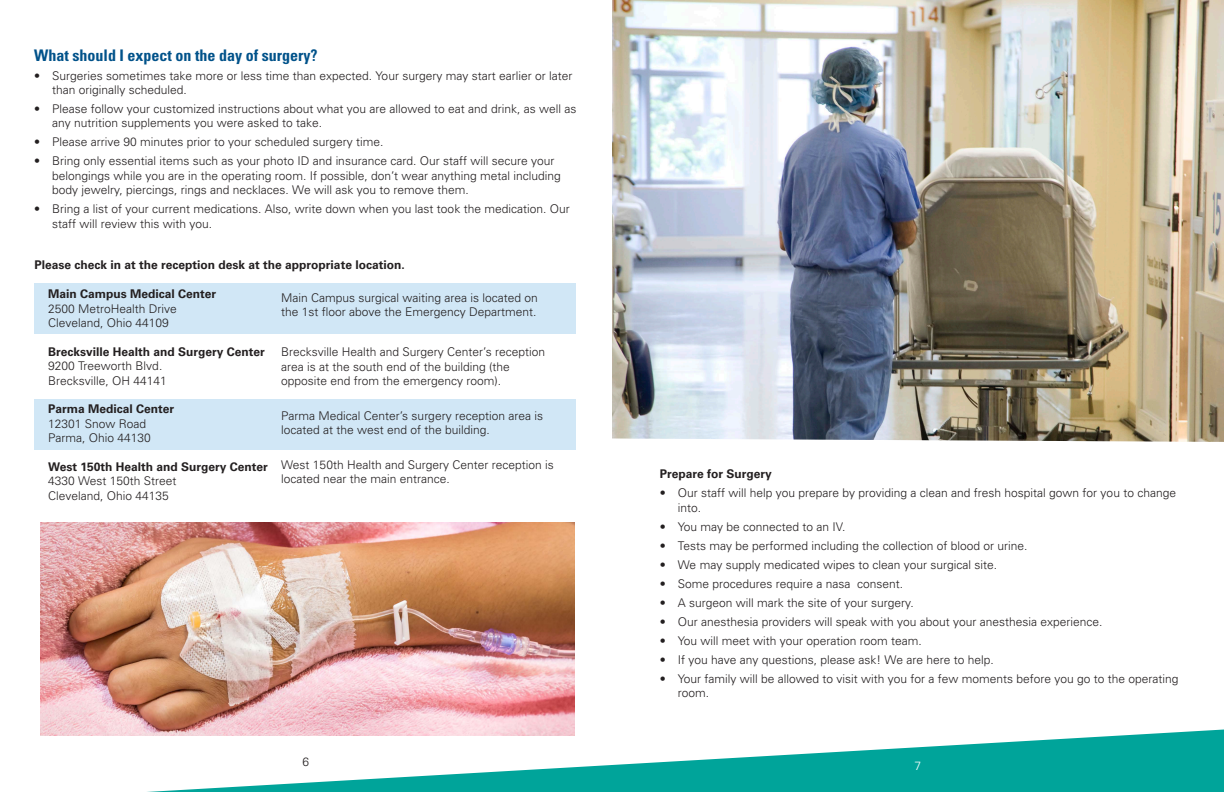
<style>
.page{position:relative;width:1224px;height:792px;background:#fff}
.page>*{position:absolute;margin:0;border:0;box-sizing:border-box;transform-origin:0 0}
.t1{font:700 condensed 16px "Univers";color:#01528a}
.t2{font:300 12px/14.4px "Univers";color:#231f20}
.t3{font:700 12px "Univers";color:#231f20}
.t4{font:300 12px "Univers";color:#fff}
</style>
<div class="page">
<svg style="left:40px;top:729px;width:1184px;height:63px"></svg>
<div style="left:35px;top:399px;width:541px;height:50px;background:#d1e7f6"></div>
<div style="left:35px;top:283px;width:541px;height:50px;background:#d1e7f6"></div>
<img style="left:612px;top:0;width:612px;height:442px">
<img style="left:40px;top:522px;width:534px;height:213px">
<p class="t1" style="left:34px;top:45px;width:285px">What should I expect on the day of surgery?</p>
<p class="t2" style="left:52px;top:68px;width:522px;text-indent:-18px">• Surgeries sometimes take more or less time than expected. Your surgery may start earlier or later than originally scheduled.</p>
<p class="t2" style="left:52px;top:101px;width:526px;text-indent:-18px">• Please follow your customized instructions about what you are allowed to eat and drink, as well as any nutrition supplements you were asked to take.</p>
<p class="t2" style="left:34px;top:135px;width:351px">• Please arrive 90 minutes prior to your scheduled surgery time.</p>
<p class="t2" style="left:52px;top:154px;width:510px;text-indent:-18px">• Bring only essential items such as your photo ID and insurance card. Our staff will secure your belongings while you are in the operating room. If possible, don’t wear anything metal including body jewelry, piercings, rings and necklaces. We will ask you to remove them.</p>
<p class="t2" style="left:52px;top:202px;width:519px;text-indent:-18px">• Bring a list of your current medications. Also, write down when you last took the medication. Our staff will review this with you.</p>
<p class="t3" style="left:35px;top:258px;width:372px">Please check in at the reception desk at the appropriate location.</p>
<p class="t3" style="left:48px;top:287px;width:170px">Main Campus Medical Center</p>
<p class="t2" style="left:48px;top:301px;width:130px">2500 MetroHealth Drive</p>
<p class="t2" style="left:48px;top:316px;width:122px">Cleveland, Ohio 44109</p>
<p class="t3" style="left:48px;top:345px;width:218px">Brecksville Health and Surgery Center</p>
<p class="t2" style="left:48px;top:359px;width:116px">9200 Treeworth Blvd.</p>
<p class="t2" style="left:48px;top:373px;width:120px">Brecksville, OH 44141</p>
<p class="t3" style="left:48px;top:402px;width:128px">Parma Medical Center</p>
<p class="t2" style="left:48px;top:416px;width:100px">12301 Snow Road</p>
<p class="t2" style="left:48px;top:431px;width:104px">Parma, Ohio 44130</p>
<p class="t3" style="left:48px;top:460px;width:221px">West 150th Health and Surgery Center</p>
<p class="t2" style="left:48px;top:474px;width:130px">4330 West 150th Street</p>
<p class="t2" style="left:48px;top:488px;width:122px">Cleveland, Ohio 44135</p>
<p class="t2" style="left:281px;top:290px;width:258px">Main Campus surgical waiting area is located on the 1st floor above the Emergency Department.</p>
<p class="t2" style="left:281px;top:345px;width:265px">Brecksville Health and Surgery Center’s reception area is at the south end of the building (the</p>
<p class="t2" style="left:281px;top:374px;width:222px">opposite end from the emergency room).</p>
<p class="t2" style="left:281px;top:408px;width:263px">Parma Medical Center’s surgery reception area is located at the west end of the building.</p>
<p class="t2" style="left:281px;top:458px;width:274px">West 150th Health and Surgery Center reception is located near the main entrance.</p>
<p class="t3" style="left:660px;top:467px;width:114px">Prepare for Surgery</p>
<p class="t2" style="left:678px;top:486px;width:500px;text-indent:-18px">• Our staff will help you prepare by providing a clean and fresh hospital gown for you to change into.</p>
<p class="t2" style="left:660px;top:519px;width:187px">• You may be connected to an IV.</p>
<p class="t2" style="left:660px;top:538px;width:369px">• Tests may be performed including the collection of blood or urine.</p>
<p class="t2" style="left:660px;top:557px;width:339px">• We may supply medicated wipes to clean your surgical site.</p>
<p class="t2" style="left:660px;top:576px;width:245px">• Some procedures require a nasa consent.</p>
<p class="t2" style="left:660px;top:595px;width:256px">• A surgeon will mark the site of your surgery.</p>
<p class="t2" style="left:660px;top:614px;width:444px">• Our anesthesia providers will speak with you about your anesthesia experience.</p>
<p class="t2" style="left:660px;top:633px;width:264px">• You will meet with your operation room team.</p>
<p class="t2" style="left:660px;top:652px;width:335px">• If you have any questions, please ask! We are here to help.</p>
<p class="t2" style="left:678px;top:671px;width:502px;text-indent:-18px">• Your family will be allowed to visit with you for a few moments before you go to the operating room.</p>
<p class="t2" style="left:303px;top:754px;width:8px">6</p>
<p class="t4" style="left:915px;top:758px;width:8px">7</p>
</div>
